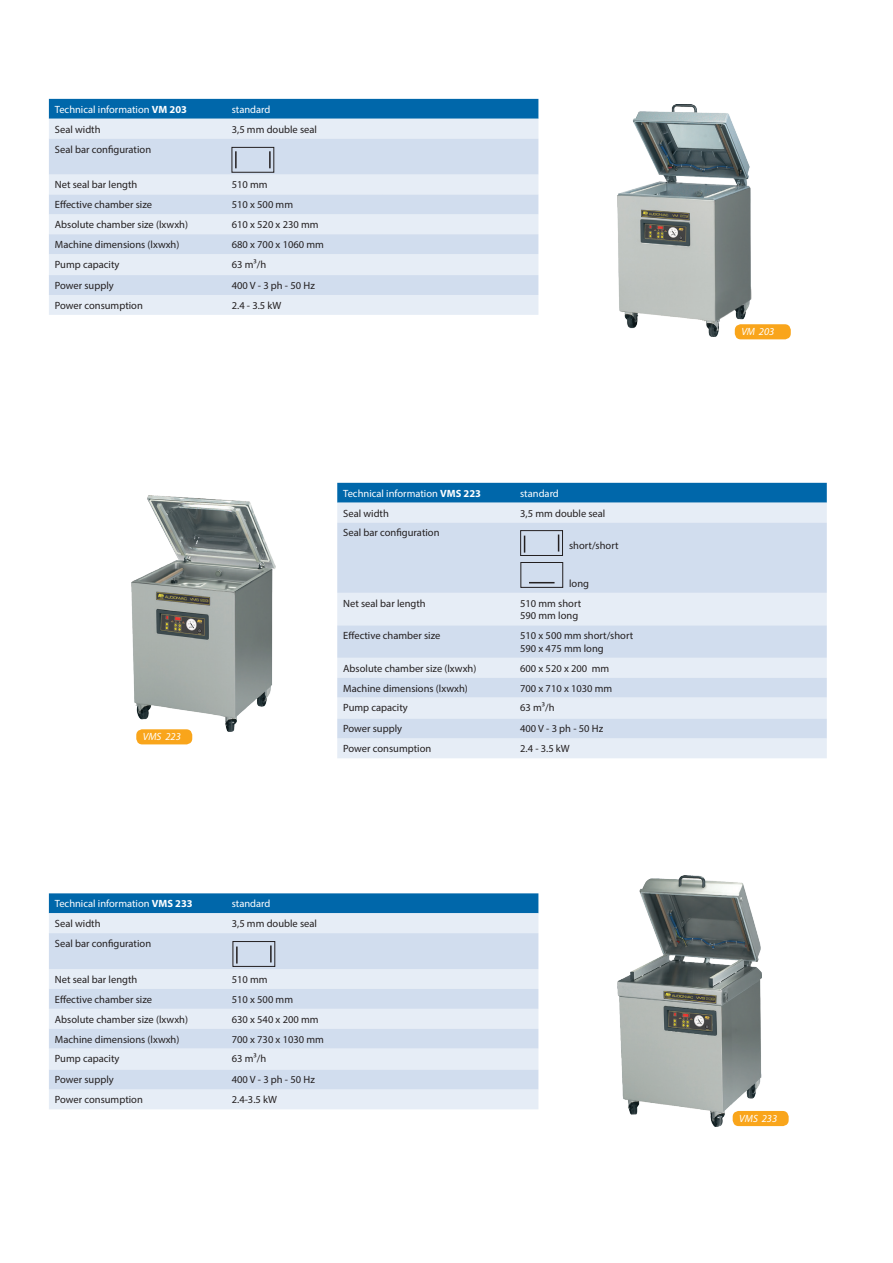
<style>
.page{position:relative;width:893px;height:1263px;background:#fff}
.page>*{position:absolute;margin:0;border:0;box-sizing:border-box;transform-origin:0 0}
.t1{font:10.5px "Myriad Pro";color:#231f20}
.t2{font:10.5px "Myriad Pro";color:#fff}
.t3{font:italic 10.5px "Myriad Pro";color:#fff}
.s1{font-weight:700}
</style>
<div class="page">
<div style="left:49px;top:99px;width:489px;height:20px;background:#0067aa"></div>
<div style="left:49px;top:119px;width:489px;height:196px;background:#e6edf6"></div>
<svg style="left:49px;top:139px;width:489px;height:156px;background:#d9e3f1"></svg>
<div style="left:337px;top:483px;width:490px;height:20px;background:#0067aa"></div>
<div style="left:337px;top:503px;width:490px;height:255px;background:#e6edf6"></div>
<svg style="left:337px;top:522px;width:490px;height:216px;background:#d8e2f0"></svg>
<div style="left:49px;top:893px;width:489px;height:20px;background:#0067aa"></div>
<div style="left:49px;top:913px;width:489px;height:196px;background:#e6edf6"></div>
<svg style="left:49px;top:933px;width:489px;height:156px;background:#d9e3f1"></svg>
<img style="left:618px;top:105px;width:133px;height:231px">
<div style="left:232px;top:147px;width:42px;height:26px;border:1px solid #231f20"></div>
<svg style="left:235px;top:151px;width:2px;height:17px"></svg>
<svg style="left:269px;top:151px;width:2px;height:17px"></svg>
<img style="left:617px;top:876px;width:145px;height:250px">
<div style="left:233px;top:941px;width:42px;height:26px;border:1px solid #231f20"></div>
<svg style="left:236px;top:946px;width:2px;height:17px"></svg>
<svg style="left:270px;top:945px;width:2px;height:17px"></svg>
<img style="left:131px;top:496px;width:145px;height:236px">
<div style="left:520px;top:530px;width:43px;height:26px;border:1px solid #231f20"></div>
<svg style="left:524px;top:536px;width:1px;height:17px"></svg>
<svg style="left:558px;top:534px;width:1px;height:17px"></svg>
<div style="left:520px;top:562px;width:43px;height:26px;border:1px solid #231f20"></div>
<svg style="left:529px;top:582px;width:26px;height:1px"></svg>
<div style="left:735px;top:324px;width:56px;height:15px;background:#f9a51b;border-radius:6px"></div>
<div style="left:733px;top:1111px;width:56px;height:15px;background:#f9a51b;border-radius:6px"></div>
<div style="left:136px;top:729px;width:56px;height:15px;background:#f9a51b;border-radius:6px"></div>
<p class="t2" style="left:55px;top:103px;width:134px">Technical information <span class="s1">VM 203</span></p>
<p class="t2" style="left:232px;top:103px;width:40px">standard</p>
<p class="t1" style="left:55px;top:123px;width:47px">Seal width</p>
<p class="t1" style="left:232px;top:123px;width:87px">3,5 mm double seal</p>
<p class="t1" style="left:55px;top:142px;width:98px">Seal bar configuration</p>
<p class="t1" style="left:55px;top:178px;width:84px">Net seal bar length</p>
<p class="t1" style="left:232px;top:178px;width:37px">510 mm</p>
<p class="t1" style="left:55px;top:198px;width:99px">Effective chamber size</p>
<p class="t1" style="left:232px;top:198px;width:63px">510 x 500 mm</p>
<p class="t1" style="left:55px;top:218px;width:135px">Absolute chamber size (lxwxh)</p>
<p class="t1" style="left:232px;top:218px;width:88px">610 x 520 x 230 mm</p>
<p class="t1" style="left:55px;top:238px;width:126px">Machine dimensions (lxwxh)</p>
<p class="t1" style="left:232px;top:238px;width:94px">680 x 700 x 1060 mm</p>
<p class="t1" style="left:55px;top:258px;width:66px">Pump capacity</p>
<p class="t1" style="left:232px;top:258px;width:36px">63 m³/h</p>
<p class="t1" style="left:55px;top:279px;width:60px">Power supply</p>
<p class="t1" style="left:232px;top:279px;width:85px">400 V - 3 ph - 50 Hz</p>
<p class="t1" style="left:55px;top:299px;width:89px">Power consumption</p>
<p class="t1" style="left:232px;top:299px;width:51px">2.4 - 3.5 kW</p>
<p class="t3" style="left:143px;top:730px;width:40px">VMS 223</p>
<p class="t2" style="left:343px;top:487px;width:139px">Technical information <span class="s1">VMS 223</span></p>
<p class="t2" style="left:520px;top:487px;width:40px">standard</p>
<p class="t1" style="left:343px;top:507px;width:47px">Seal width</p>
<p class="t1" style="left:520px;top:507px;width:87px">3,5 mm double seal</p>
<p class="t1" style="left:343px;top:526px;width:98px">Seal bar configuration</p>
<p class="t1" style="left:569px;top:539px;width:51px">short/short</p>
<p class="t1" style="left:569px;top:577px;width:21px">long</p>
<p class="t1" style="left:343px;top:597px;width:84px">Net seal bar length</p>
<p class="t1" style="left:520px;top:597px;width:63px">510 mm short</p>
<p class="t1" style="left:520px;top:609px;width:60px">590 mm long</p>
<p class="t1" style="left:343px;top:629px;width:99px">Effective chamber size</p>
<p class="t1" style="left:520px;top:629px;width:115px">510 x 500 mm short/short</p>
<p class="t1" style="left:520px;top:642px;width:85px">590 x 475 mm long</p>
<p class="t1" style="left:343px;top:662px;width:135px">Absolute chamber size (lxwxh)</p>
<p class="t1" style="left:520px;top:662px;width:91px">600 x 520 x 200 mm</p>
<p class="t1" style="left:343px;top:681px;width:126px">Machine dimensions (lxwxh)</p>
<p class="t1" style="left:520px;top:681px;width:94px">700 x 710 x 1030 mm</p>
<p class="t1" style="left:343px;top:701px;width:66px">Pump capacity</p>
<p class="t1" style="left:520px;top:701px;width:36px">63 m³/h</p>
<p class="t1" style="left:343px;top:722px;width:60px">Power supply</p>
<p class="t1" style="left:520px;top:722px;width:85px">400 V - 3 ph - 50 Hz</p>
<p class="t1" style="left:343px;top:742px;width:89px">Power consumption</p>
<p class="t1" style="left:520px;top:742px;width:51px">2.4 - 3.5 kW</p>
<p class="t2" style="left:55px;top:897px;width:139px">Technical information <span class="s1">VMS 233</span></p>
<p class="t2" style="left:232px;top:897px;width:40px">standard</p>
<p class="t1" style="left:55px;top:917px;width:47px">Seal width</p>
<p class="t1" style="left:232px;top:917px;width:87px">3,5 mm double seal</p>
<p class="t1" style="left:55px;top:937px;width:98px">Seal bar configuration</p>
<p class="t1" style="left:55px;top:973px;width:84px">Net seal bar length</p>
<p class="t1" style="left:232px;top:973px;width:37px">510 mm</p>
<p class="t1" style="left:55px;top:993px;width:99px">Effective chamber size</p>
<p class="t1" style="left:232px;top:993px;width:63px">510 x 500 mm</p>
<p class="t1" style="left:55px;top:1013px;width:135px">Absolute chamber size (lxwxh)</p>
<p class="t1" style="left:232px;top:1013px;width:88px">630 x 540 x 200 mm</p>
<p class="t1" style="left:55px;top:1032px;width:126px">Machine dimensions (lxwxh)</p>
<p class="t1" style="left:232px;top:1032px;width:94px">700 x 730 x 1030 mm</p>
<p class="t1" style="left:55px;top:1052px;width:66px">Pump capacity</p>
<p class="t1" style="left:232px;top:1052px;width:36px">63 m³/h</p>
<p class="t1" style="left:55px;top:1073px;width:60px">Power supply</p>
<p class="t1" style="left:232px;top:1073px;width:85px">400 V - 3 ph - 50 Hz</p>
<p class="t1" style="left:55px;top:1093px;width:89px">Power consumption</p>
<p class="t1" style="left:232px;top:1093px;width:47px">2.4-3.5 kW</p>
<p class="t3" style="left:741px;top:325px;width:35px">VM 203</p>
<p class="t3" style="left:739px;top:1111px;width:40px">VMS 233</p>
</div>
